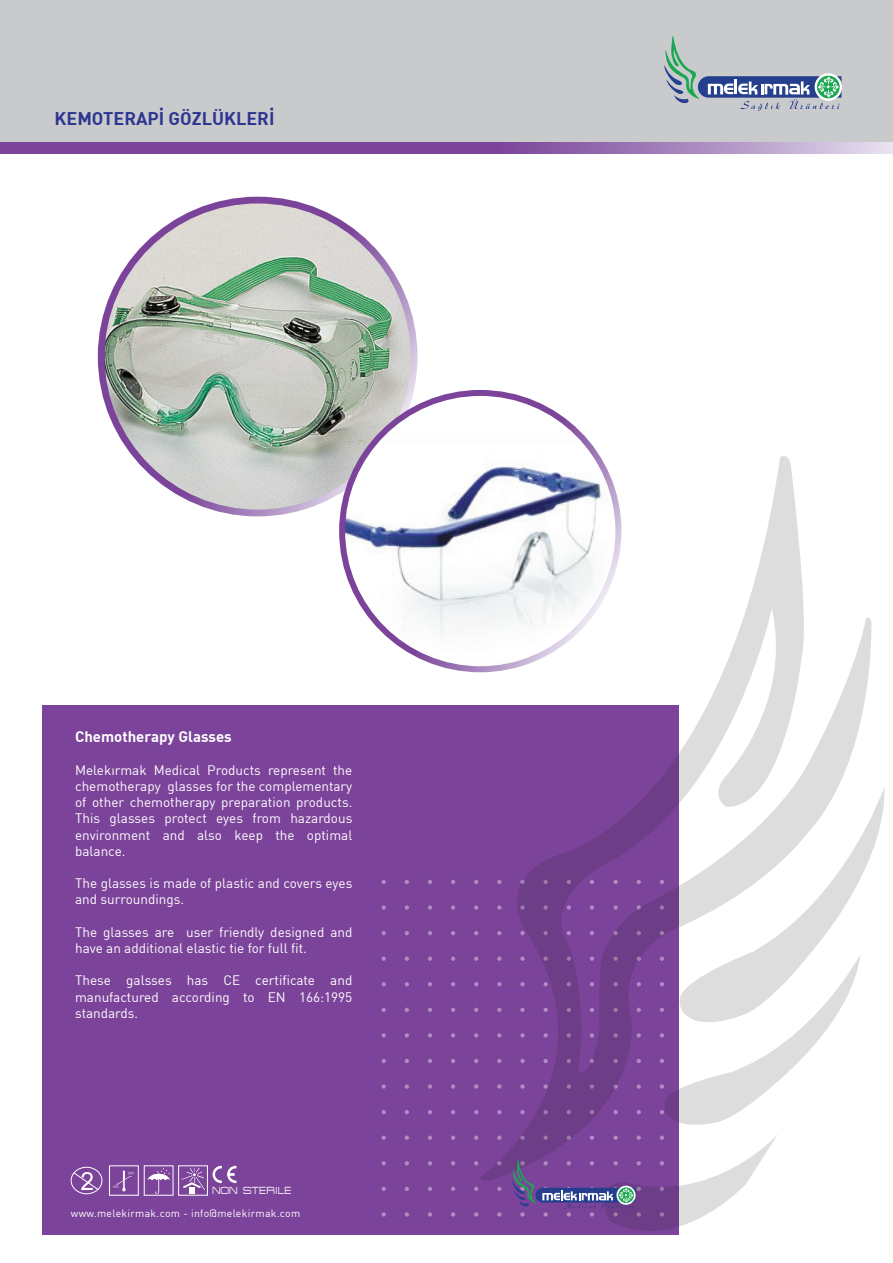
<style>
.page{position:relative;width:893px;height:1263px;background:#fff}
.page>*{position:absolute;margin:0;border:0;box-sizing:border-box;transform-origin:0 0}
.t1{font:700 18px "Safa DIN";color:#2c3691}
.t2{font:700 15px "Safa DIN";color:#fff}
.t3{font:13.5px/16.2px "Safa DIN";color:#fff;text-align:justify}
.t4{font:10.5px "Safa DIN";letter-spacing:.03em;color:#fff}
.t5{font:10.5px "Federation";color:#fff;scale:.89 1}
</style>
<div class="page">
<div style="left:0;top:0;width:893px;height:144px;background:#c9cacc"></div>
<svg style="left:0;top:142px;width:893px;height:12px;background:#9164ab"></svg>
<svg style="left:664px;top:36px;width:177px;height:75px"></svg>
<div style="left:43px;top:705px;width:636px;height:530px;background:#7c439a"></div>
<svg style="left:382px;top:880px;width:4px;height:4px"></svg>
<svg style="left:405px;top:880px;width:4px;height:4px"></svg>
<svg style="left:428px;top:880px;width:4px;height:4px"></svg>
<svg style="left:451px;top:880px;width:4px;height:4px"></svg>
<svg style="left:474px;top:880px;width:4px;height:4px"></svg>
<svg style="left:382px;top:905px;width:4px;height:5px"></svg>
<svg style="left:405px;top:905px;width:4px;height:5px"></svg>
<svg style="left:428px;top:905px;width:4px;height:5px"></svg>
<svg style="left:451px;top:905px;width:4px;height:5px"></svg>
<svg style="left:474px;top:905px;width:4px;height:5px"></svg>
<svg style="left:382px;top:931px;width:4px;height:4px"></svg>
<svg style="left:405px;top:931px;width:4px;height:4px"></svg>
<svg style="left:428px;top:931px;width:4px;height:4px"></svg>
<svg style="left:451px;top:931px;width:4px;height:4px"></svg>
<svg style="left:474px;top:931px;width:4px;height:4px"></svg>
<svg style="left:382px;top:956px;width:4px;height:5px"></svg>
<svg style="left:405px;top:956px;width:4px;height:5px"></svg>
<svg style="left:428px;top:956px;width:4px;height:5px"></svg>
<svg style="left:451px;top:956px;width:4px;height:5px"></svg>
<svg style="left:474px;top:956px;width:4px;height:5px"></svg>
<svg style="left:382px;top:982px;width:4px;height:4px"></svg>
<svg style="left:405px;top:982px;width:4px;height:4px"></svg>
<svg style="left:428px;top:982px;width:4px;height:4px"></svg>
<svg style="left:451px;top:982px;width:4px;height:4px"></svg>
<svg style="left:474px;top:982px;width:4px;height:4px"></svg>
<svg style="left:382px;top:1008px;width:4px;height:4px"></svg>
<svg style="left:405px;top:1008px;width:4px;height:4px"></svg>
<svg style="left:428px;top:1008px;width:4px;height:4px"></svg>
<svg style="left:451px;top:1008px;width:4px;height:4px"></svg>
<svg style="left:474px;top:1008px;width:4px;height:4px"></svg>
<svg style="left:382px;top:1033px;width:4px;height:4px"></svg>
<svg style="left:405px;top:1033px;width:4px;height:4px"></svg>
<svg style="left:428px;top:1033px;width:4px;height:4px"></svg>
<svg style="left:451px;top:1033px;width:4px;height:4px"></svg>
<svg style="left:474px;top:1033px;width:4px;height:4px"></svg>
<svg style="left:382px;top:1059px;width:4px;height:4px"></svg>
<svg style="left:405px;top:1059px;width:4px;height:4px"></svg>
<svg style="left:428px;top:1059px;width:4px;height:4px"></svg>
<svg style="left:451px;top:1059px;width:4px;height:4px"></svg>
<svg style="left:474px;top:1059px;width:4px;height:4px"></svg>
<svg style="left:382px;top:1084px;width:4px;height:5px"></svg>
<svg style="left:405px;top:1084px;width:4px;height:5px"></svg>
<svg style="left:428px;top:1084px;width:4px;height:5px"></svg>
<svg style="left:451px;top:1084px;width:4px;height:5px"></svg>
<svg style="left:474px;top:1084px;width:4px;height:5px"></svg>
<svg style="left:382px;top:1110px;width:4px;height:4px"></svg>
<svg style="left:405px;top:1110px;width:4px;height:4px"></svg>
<svg style="left:428px;top:1110px;width:4px;height:4px"></svg>
<svg style="left:451px;top:1110px;width:4px;height:4px"></svg>
<svg style="left:474px;top:1110px;width:4px;height:4px"></svg>
<svg style="left:382px;top:1135px;width:4px;height:5px"></svg>
<svg style="left:405px;top:1135px;width:4px;height:5px"></svg>
<svg style="left:428px;top:1135px;width:4px;height:5px"></svg>
<svg style="left:451px;top:1135px;width:4px;height:5px"></svg>
<svg style="left:474px;top:1135px;width:4px;height:5px"></svg>
<svg style="left:382px;top:1161px;width:4px;height:4px"></svg>
<svg style="left:405px;top:1161px;width:4px;height:4px"></svg>
<svg style="left:428px;top:1161px;width:4px;height:4px"></svg>
<svg style="left:451px;top:1161px;width:4px;height:4px"></svg>
<svg style="left:474px;top:1161px;width:4px;height:4px"></svg>
<svg style="left:382px;top:1187px;width:4px;height:4px"></svg>
<svg style="left:405px;top:1187px;width:4px;height:4px"></svg>
<svg style="left:428px;top:1187px;width:4px;height:4px"></svg>
<svg style="left:451px;top:1187px;width:4px;height:4px"></svg>
<svg style="left:474px;top:1187px;width:4px;height:4px"></svg>
<svg style="left:497px;top:1187px;width:4px;height:4px"></svg>
<svg style="left:382px;top:1212px;width:4px;height:4px"></svg>
<svg style="left:405px;top:1212px;width:4px;height:4px"></svg>
<svg style="left:428px;top:1212px;width:4px;height:4px"></svg>
<svg style="left:451px;top:1212px;width:4px;height:4px"></svg>
<svg style="left:474px;top:1212px;width:4px;height:4px"></svg>
<svg style="left:497px;top:1212px;width:4px;height:4px"></svg>
<svg style="left:874px;top:788px;width:11px;height:58px"></svg>
<svg style="left:480px;top:456px;width:394px;height:725px"></svg>
<svg style="left:512px;top:954px;width:348px;height:277px"></svg>
<img style="left:101px;top:200px;width:313px;height:310px">
<div style="left:98px;top:197px;width:319px;height:319px;border:7px solid #fff;border-radius:50%"></div>
<div style="left:342px;top:393px;width:276px;height:276px;background:#fff;border-radius:50%"></div>
<img style="left:342px;top:432px;width:267px;height:237px">
<div style="left:339px;top:390px;width:282px;height:282px;border:6px solid #fff;border-radius:50%"></div>
<div style="left:144px;top:1165px;width:29px;height:31px;border:1px solid #fff"></div>
<svg style="left:148px;top:1168px;width:22px;height:26px"></svg>
<div style="left:178px;top:1165px;width:30px;height:31px;border:1px solid #fff"></div>
<svg style="left:183px;top:1168px;width:22px;height:26px"></svg>
<div style="left:109px;top:1165px;width:30px;height:31px;border:1px solid #fff"></div>
<svg style="left:113px;top:1170px;width:21px;height:21px"></svg>
<svg style="left:213px;top:1166px;width:23px;height:17px"></svg>
<svg style="left:70px;top:1166px;width:33px;height:28px"></svg>
<h1 class="t1" style="left:55px;top:107px;width:222px">KEMOTERAPİ GÖZLÜKLERİ</h1>
<p class="t2" style="left:75px;top:727px;width:158px">Chemotherapy Glasses</p>
<p class="t3" style="left:75px;top:761px;width:279px">Melekırmak Medical Products represent the chemotherapy glasses for the complementary of other chemotherapy preparation products.<br>This glasses protect eyes from hazardous environment and also keep the optimal balance.</p>
<p class="t3" style="left:75px;top:875px;width:279px">The glasses is made of plastic and covers eyes and surroundings.</p>
<p class="t3" style="left:75px;top:923px;width:279px">The glasses are user friendly designed and have an additional elastic tie for full fit.</p>
<p class="t3" style="left:75px;top:972px;width:279px">These galsses has CE certificate and manufactured according to EN 166:1995 standards.</p>
<p class="t5" style="left:212px;top:1184px;width:91px">NON STERILE</p>
<p class="t4" style="left:71px;top:1206px;width:231px">www.melekirmak.com - info@melekirmak.com</p>
</div>
